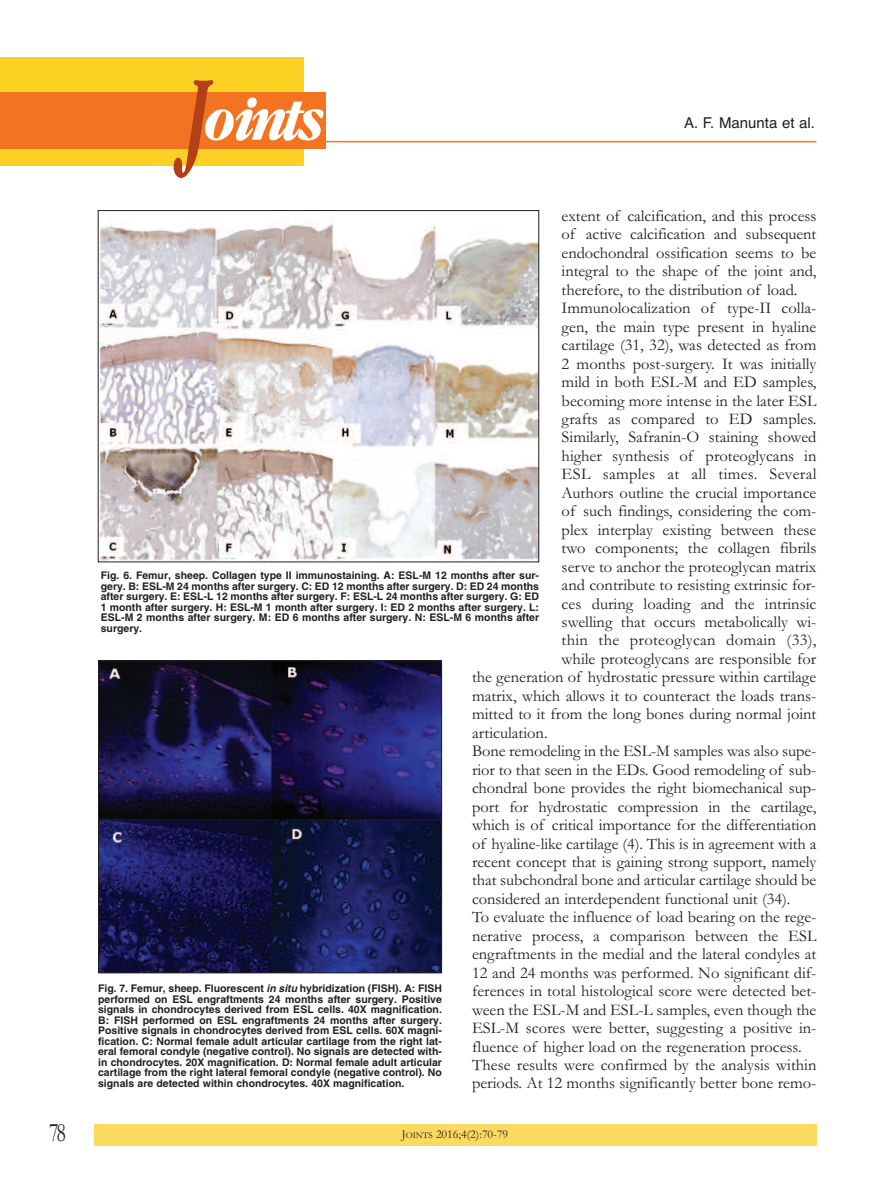
<style>
.page{position:relative;width:893px;height:1191px;background:#fff}
.page>*{position:absolute;margin:0;border:0;box-sizing:border-box;transform-origin:0 0}
.t1{font:italic 700 55.8px "Garamond Cond";letter-spacing:-.085em;color:#fff}
.t2{font:27px "Garamond";color:#231f20;scale:.75 1}
.t3{font:16.5px "Garamond";color:#231f20}
.t4{font:16.5px "Garamond";letter-spacing:.02em;color:#231f20}
.t5{font:15px "Helvetica";color:#231f20}
.t6{font:12px "Garamond";color:#231f20}
.t7{font:700 10.5px/10.5px "Helvetica";color:#231f20;text-align:justify}
.s1{font-size:99.9px;color:#b44018}
.s2{font-style:italic}
.s3{font-size:9px}
</style>
<div class="page">
<hr style="left:176px;top:141px;width:640px;height:1px;background:#f47321">
<div style="left:94px;top:1124px;width:722px;height:21px;background:#fcd95f"></div>
<div style="left:0;top:57px;width:304px;height:109px;background:#fbd124"></div>
<div style="left:0;top:92px;width:326px;height:56px;background:#f47321"></div>
<img style="left:100px;top:222px;width:437px;height:338px">
<div style="left:98px;top:210px;width:441px;height:352px;border:1px solid #231f20"></div>
<img style="left:100px;top:662px;width:340px;height:309px">
<div style="left:98px;top:660px;width:344px;height:313px;border:1px solid #231f20"></div>
<h1 class="t1" style="left:181px;top:88px;width:140px"><span class="s1">J</span>oints</h1>
<p class="t5" style="left:684px;top:114px;width:132px">a. F. Manunta et al.</p>
<p class="t3" style="left:562px;top:206px;width:256px">extent of calcification, and this process</p>
<p class="t3" style="left:562px;top:224px;width:256px">of active calcification and subsequent</p>
<p class="t3" style="left:562px;top:242px;width:256px">endochondral ossification seems to be</p>
<p class="t3" style="left:562px;top:261px;width:256px">integral to the shape of the joint and,</p>
<p class="t3" style="left:562px;top:279px;width:237px">therefore, to the distribution of load.</p>
<p class="t3" style="left:562px;top:298px;width:256px">immunolocalization of type-ii colla-</p>
<p class="t3" style="left:562px;top:316px;width:256px">gen, the main type present in hyaline</p>
<p class="t3" style="left:562px;top:335px;width:256px">cartilage (31, 32), was detected as from</p>
<p class="t3" style="left:562px;top:353px;width:256px">2 months post-surgery. it was initially</p>
<p class="t3" style="left:562px;top:372px;width:256px">mild in both EsL-M and ED samples,</p>
<p class="t3" style="left:562px;top:390px;width:256px">becoming more intense in the later EsL</p>
<p class="t3" style="left:562px;top:409px;width:256px">grafts as compared to ED samples.</p>
<p class="t3" style="left:562px;top:427px;width:256px">similarly, safranin-o staining showed</p>
<p class="t3" style="left:562px;top:445px;width:256px">higher synthesis of proteoglycans in</p>
<p class="t4" style="left:562px;top:464px;width:256px">EsL samples at all times. several</p>
<p class="t3" style="left:562px;top:482px;width:256px">Authors outline the crucial importance</p>
<p class="t3" style="left:562px;top:501px;width:256px">of such findings, considering the com-</p>
<p class="t3" style="left:562px;top:519px;width:256px">plex interplay existing between these</p>
<p class="t3" style="left:562px;top:538px;width:256px">two components; the collagen fibrils</p>
<p class="t3" style="left:562px;top:556px;width:256px">serve to anchor the proteoglycan matrix</p>
<p class="t3" style="left:562px;top:575px;width:256px">and contribute to resisting extrinsic for-</p>
<p class="t3" style="left:562px;top:593px;width:256px">ces during loading and the intrinsic</p>
<p class="t3" style="left:562px;top:611px;width:256px">swelling that occurs metabolically wi-</p>
<p class="t4" style="left:562px;top:630px;width:256px">thin the proteoglycan domain (33),</p>
<p class="t3" style="left:562px;top:648px;width:256px">while proteoglycans are responsible for</p>
<p class="t3" style="left:472px;top:667px;width:346px">the generation of hydrostatic pressure within cartilage</p>
<p class="t3" style="left:472px;top:685px;width:346px">matrix, which allows it to counteract the loads trans-</p>
<p class="t3" style="left:472px;top:704px;width:346px">mitted to it from the long bones during normal joint</p>
<p class="t3" style="left:472px;top:722px;width:77px">articulation.</p>
<p class="t3" style="left:472px;top:741px;width:346px">Bone remodeling in the EsL-M samples was also supe-</p>
<p class="t3" style="left:472px;top:759px;width:346px">rior to that seen in the EDs. Good remodeling of sub-</p>
<p class="t3" style="left:472px;top:778px;width:346px">chondral bone provides the right biomechanical sup-</p>
<p class="t3" style="left:472px;top:796px;width:346px">port for hydrostatic compression in the cartilage,</p>
<p class="t3" style="left:472px;top:814px;width:346px">which is of critical importance for the differentiation</p>
<p class="t3" style="left:472px;top:833px;width:346px">of hyaline-like cartilage (4). this is in agreement with a</p>
<p class="t3" style="left:472px;top:851px;width:346px">recent concept that is gaining strong support, namely</p>
<p class="t3" style="left:472px;top:870px;width:346px">that subchondral bone and articular cartilage should be</p>
<p class="t3" style="left:472px;top:888px;width:320px">considered an interdependent functional unit (34).</p>
<p class="t3" style="left:472px;top:907px;width:346px">to evaluate the influence of load bearing on the rege-</p>
<p class="t3" style="left:472px;top:925px;width:346px">nerative process, a comparison between the EsL</p>
<p class="t3" style="left:472px;top:944px;width:346px">engraftments in the medial and the lateral condyles at</p>
<p class="t3" style="left:472px;top:962px;width:346px">12 and 24 months was performed. no significant dif-</p>
<p class="t3" style="left:472px;top:980px;width:346px">ferences in total histological score were detected bet-</p>
<p class="t3" style="left:472px;top:999px;width:346px">ween the EsL-M and EsL-L samples, even though the</p>
<p class="t3" style="left:472px;top:1017px;width:346px">EsL-M scores were better, suggesting a positive in-</p>
<p class="t3" style="left:472px;top:1036px;width:331px">fluence of higher load on the regeneration process.</p>
<p class="t3" style="left:472px;top:1054px;width:346px">these results were confirmed by the analysis within</p>
<p class="t3" style="left:472px;top:1073px;width:346px">periods. At 12 months significantly better bone remo-</p>
<p class="t7" style="left:101px;top:571px;width:440px">Fig. 6. Femur, sheep. Collagen type II immunostaining. A: ESL-M 12 months after sur&shy;gery. B: ESL-M 24 months after surgery. C: ED 12 months after surgery. D: ED 24 months after surgery. E: ESL-L 12 months after surgery. F: ESL-L 24 months after surgery. G: ED 1 month after surgery. H: ESL-M 1 month after surgery. I: ED 2 months after surgery. L:<br>ESL-M 2 months after surgery. M: ED 6 months after surgery. N: ESL-M 6 months after surgery.</p>
<p class="t7" style="left:98px;top:984px;width:345px">Fig. 7. Femur, sheep. Fluorescent <span class="s2">in situ</span> hybridization (FISH). A: FISH performed on ESL engraftments 24 months after surgery. Positive signals in chondrocytes derived from ESL cells. 40X magnification.<br>B: FISH performed on ESL engraftments 24 months after surgery.<br>Positive signals in chondrocytes derived from ESL cells. 60X magni&shy;fication. C: Normal female adult articular cartilage from the right lat&shy;eral femoral condyle (negative control). No signals are detected with&shy;in chondrocytes. 20X magnification. D: Normal female adult articular cartilage from the right lateral femoral condyle (negative control). No signals are detected within chondrocytes. 40X magnification.</p>
<h2 class="t2" style="left:49px;top:1116px;width:24px">78</h2>
<p class="t6" style="left:402px;top:1126px;width:108px">J<span class="s3">oints</span> 2016;4(2):70-79</p>
</div>
